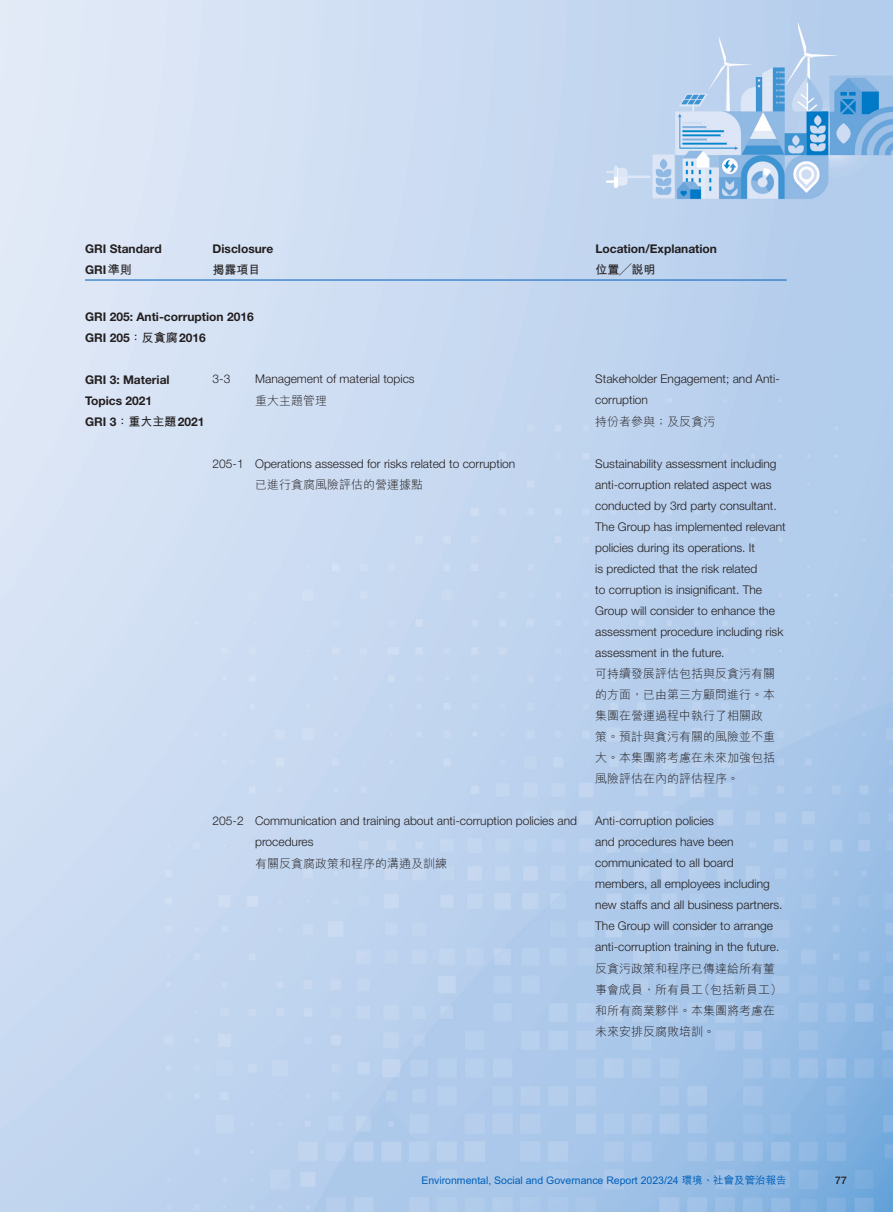
<style>
.page{position:relative;width:893px;height:1212px;background:#fff}
.page>*{position:absolute;margin:0;border:0;box-sizing:border-box;transform-origin:0 0}
.t1{font:300 12px/21px "Helvetica Neue LT Std";color:#231f20}
.t2{font:300 12px/21px "M Hei HK";color:#231f20}
.t3{font:700 12px/21px "Helvetica Neue LT Std";color:#231f20}
.t4{font:700 12px "M Hei HK";color:#231f20}
.t5{font:500 10.5px "M Hei HK";color:#005fb9}
.t6{font:500 10.5px "Helvetica Neue LT Std";color:#231f20}
.s1{font-family:"M Hei HK"}
</style>
<div class="page">
<img style="left:0;top:0;width:893px;height:1212px">
<hr style="left:85px;top:280px;width:128px;height:1px;background:#005fb9">
<hr style="left:213px;top:280px;width:382px;height:1px;background:#005fb9">
<hr style="left:595px;top:280px;width:192px;height:1px;background:#005fb9">
<p class="t3" style="left:85px;top:238px;width:78px">GRI Standard<br>GRI<span class="s1">準則</span></p>
<p class="t3" style="left:213px;top:238px;width:62px">Disclosure</p>
<p class="t4" style="left:213px;top:261px;width:49px">揭露項目</p>
<p class="t3" style="left:85px;top:306px;width:170px">GRI 205: Anti-corruption 2016<br>GRI 205<span class="s1">：反貪腐</span>2016</p>
<p class="t3" style="left:85px;top:369px;width:121px">GRI 3: Material<br>Topics 2021<br>GRI 3<span class="s1">：重大主題</span>2021</p>
<p class="t1" style="left:213px;top:368px;width:19px">3-3</p>
<p class="t1" style="left:255px;top:368px;width:161px">Management of material topics</p>
<p class="t2" style="left:255px;top:390px;width:73px">重大主題管理</p>
<p class="t1" style="left:213px;top:453px;width:304px">205-1 Operations assessed for risks related to corruption</p>
<p class="t2" style="left:255px;top:474px;width:169px">已進行貪腐風險評估的營運據點</p>
<p class="t1" style="left:255px;top:810px;width:324px;text-indent:-43px">205-2 Communication and training about anti-corruption policies and procedures</p>
<p class="t2" style="left:255px;top:852px;width:193px">有關反貪腐政策和程序的溝通及訓練</p>
<p class="t3" style="left:595px;top:238px;width:123px">Location/Explanation</p>
<p class="t4" style="left:595px;top:261px;width:61px">位置╱說明</p>
<p class="t1" style="left:595px;top:368px;width:186px">Stakeholder Engagement; and Anti&shy;corruption</p>
<p class="t2" style="left:595px;top:411px;width:121px">持份者參與；及反貪污</p>
<p class="t1" style="left:595px;top:453px;width:192px">Sustainability assessment including anti-corruption related aspect was conducted by 3rd party consultant.<br>The Group has implemented relevant policies during its operations. It<br>is predicted that the risk related<br>to corruption is insignificant. The Group will consider to enhance the assessment procedure including risk assessment in the future.</p>
<p class="t2" style="left:595px;top:663px;width:181px">可持續發展評估包括與反貪污有關的方面，已由第三方顧問進行。本集團在營運過程中執行了相關政策。預計與貪污有關的風險並不重大。本集團將考慮在未來加強包括風險評估在內的評估程序。</p>
<p class="t1" style="left:595px;top:810px;width:189px">Anti-corruption policies<br>and procedures have been communicated to all board members, all employees including new staffs and all business partners.<br>The Group will consider to arrange anti-corruption training in the future.</p>
<p class="t2" style="left:595px;top:957px;width:188px">反貪污政策和程序已傳達給所有董事會成員、所有員工（包括新員工）和所有商業夥伴。本集團將考慮在未來安排反腐敗培訓。</p>
<p class="t5" style="left:421px;top:1173px;width:367px">Environmental, Social and Governance Report 2023/24 環境、社會及管治報告</p>
<p class="t6" style="left:835px;top:1174px;width:13px">77</p>
</div>
